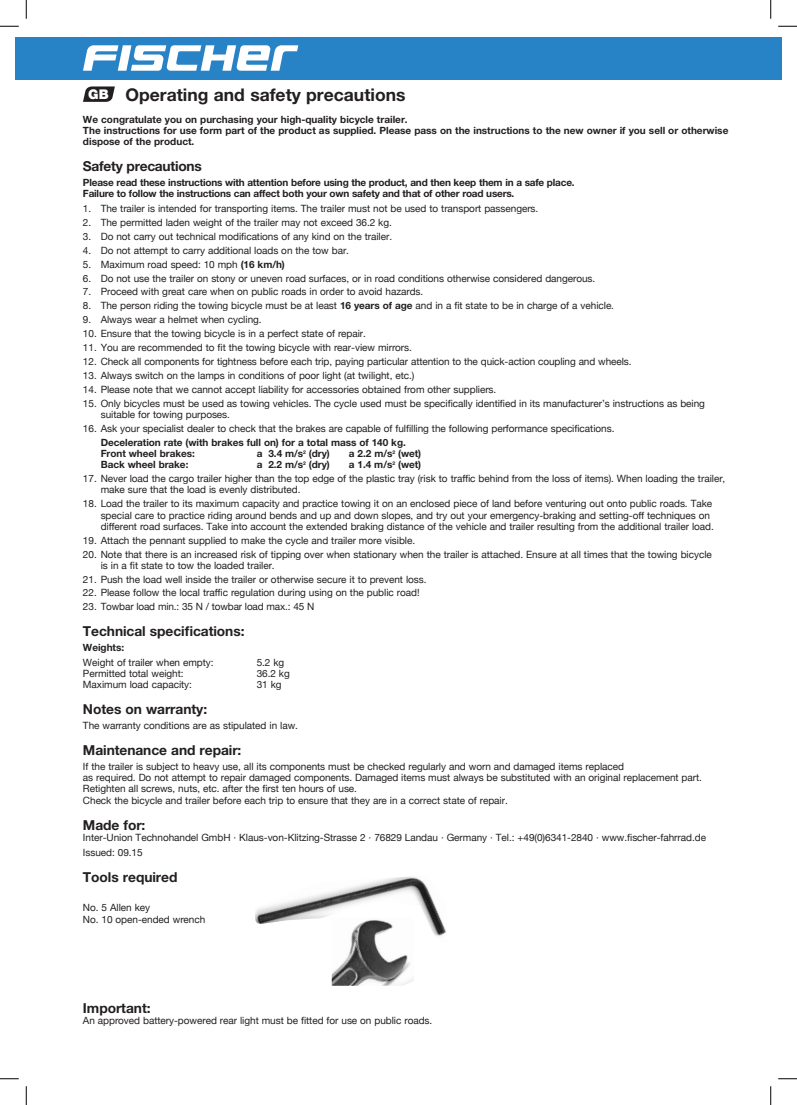
<style>
.page{position:relative;width:797px;height:1105px;background:#fff}
.page>*{position:absolute;margin:0;border:0;box-sizing:border-box;transform-origin:0 0}
.t1{font:700 17.5px "Helvetica Neue CE";color:#231f20}
.t2{font:700 13.75px "Helvetica Neue CE";letter-spacing:-.005em;color:#231f20}
.t3{font:10px/11.2px "Helvetica Neue";letter-spacing:-.005em;color:#231f20}
.t4{font:700 10px/11.2px "Helvetica Neue CE";letter-spacing:-.005em;color:#231f20}
.s1{font-family:"Helvetica Neue";font-weight:900;font-size:13.38px;color:#fff}
.s2{font-family:"Helvetica Neue CE";font-weight:700}
</style>
<div class="page">
<img style="left:332px;top:919px;width:82px;height:67px">
<svg style="left:83px;top:86px;width:32px;height:16px"></svg>
<div style="left:16px;top:37px;width:765px;height:42px;background:#2783c5"></div>
<svg style="left:83px;top:45px;width:215px;height:26px"></svg>
<svg style="left:0;top:25px;width:19px;height:2px"></svg>
<svg style="left:778px;top:25px;width:19px;height:2px"></svg>
<svg style="left:0;top:1078px;width:19px;height:1px"></svg>
<svg style="left:778px;top:1078px;width:19px;height:1px"></svg>
<svg style="left:25px;top:0;width:2px;height:19px"></svg>
<svg style="left:25px;top:1086px;width:2px;height:19px"></svg>
<svg style="left:770px;top:0;width:1px;height:19px"></svg>
<svg style="left:770px;top:1086px;width:1px;height:19px"></svg>
<h1 class="t1" style="left:88px;top:84px;width:319px"><span class="s1">GB</span> Operating and safety precautions</h1>
<p class="t4" style="left:83px;top:113px;width:647px">We congratulate you on purchasing your high-quality bicycle trailer.<br>The instructions for use form part of the product as supplied. Please pass on the instructions to the new owner if you sell or otherwise dispose of the product.</p>
<h2 class="t2" style="left:83px;top:158px;width:120px">Safety precautions</h2>
<p class="t4" style="left:83px;top:177px;width:493px">Please read these instructions with attention before using the product, and then keep them in a safe place.<br>Failure to follow the instructions can affect both your own safety and that of other road users.</p>
<p class="t3" style="left:83px;top:203px;width:457px">1. The trailer is intended for transporting items. The trailer must not be used to transport passengers.</p>
<p class="t3" style="left:83px;top:217px;width:310px">2. The permitted laden weight of the trailer may not exceed 36.2 kg.</p>
<p class="t3" style="left:83px;top:231px;width:311px">3. Do not carry out technical modifications of any kind on the trailer.</p>
<p class="t3" style="left:83px;top:245px;width:267px">4. Do not attempt to carry additional loads on the tow bar.</p>
<p class="t3" style="left:83px;top:259px;width:203px">5. Maximum road speed: 10 mph <span class="s2">(16 km/h)</span></p>
<p class="t3" style="left:83px;top:273px;width:514px">6. Do not use the trailer on stony or uneven road surfaces, or in road conditions otherwise considered dangerous.</p>
<p class="t3" style="left:83px;top:287px;width:342px">7. Proceed with great care when on public roads in order to avoid hazards.</p>
<p class="t3" style="left:83px;top:301px;width:532px">8. The person riding the towing bicycle must be at least <span class="s2">16 years of age</span> and in a fit state to be in charge of a vehicle.</p>
<p class="t3" style="left:83px;top:315px;width:180px">9. Always wear a helmet when cycling.</p>
<p class="t3" style="left:83px;top:329px;width:284px">10. Ensure that the towing bicycle is in a perfect state of repair.</p>
<p class="t3" style="left:83px;top:342px;width:330px">11. You are recommended to fit the towing bicycle with rear-view mirrors.</p>
<p class="t3" style="left:83px;top:356px;width:550px">12. Check all components for tightness before each trip, paying particular attention to the quick-action coupling and wheels.</p>
<p class="t3" style="left:83px;top:370px;width:333px">13. Always switch on the lamps in conditions of poor light (at twilight, etc.)</p>
<p class="t3" style="left:83px;top:384px;width:415px">14. Please note that we cannot accept liability for accessories obtained from other suppliers.</p>
<p class="t3" style="left:101px;top:398px;width:605px;text-indent:-18px">15. Only bicycles must be used as towing vehicles. The cycle used must be specifically identified in its manufacturer’s instructions as being suitable for towing purposes.</p>
<p class="t3" style="left:83px;top:423px;width:533px">16. Ask your specialist dealer to check that the brakes are capable of fulfilling the following performance specifications.</p>
<p class="t4" style="left:101px;top:437px;width:306px">Deceleration rate (with brakes full on) for a total mass of 140 kg.<br>Front wheel brakes:</p>
<p class="t4" style="left:257px;top:448px;width:75px">a 3.4 m/s<sup>2</sup> (dry)</p>
<p class="t4" style="left:349px;top:448px;width:74px">a 2.2 m/s<sup>2</sup> (wet)</p>
<p class="t4" style="left:101px;top:459px;width:89px">Back wheel brake:</p>
<p class="t4" style="left:257px;top:459px;width:75px">a 2.2 m/s<sup>2</sup> (dry)</p>
<p class="t4" style="left:349px;top:459px;width:74px">a 1.4 m/s<sup>2</sup> (wet)</p>
<p class="t3" style="left:101px;top:474px;width:626px;text-indent:-18px">17. Never load the cargo trailer higher than the top edge of the plastic tray (risk to traffic behind from the loss of items). When loading the trailer, make sure that the load is evenly distributed.</p>
<p class="t3" style="left:101px;top:499px;width:614px;text-indent:-18px">18. Load the trailer to its maximum capacity and practice towing it on an enclosed piece of land before venturing out onto public roads. Take special care to practice riding around bends and up and down slopes, and try out your emergency-braking and setting-off techniques on different road surfaces. Take into account the extended braking distance of the vehicle and trailer resulting from the additional trailer load.</p>
<p class="t3" style="left:83px;top:535px;width:334px">19. Attach the pennant supplied to make the cycle and trailer more visible.</p>
<p class="t3" style="left:101px;top:549px;width:612px;text-indent:-18px">20. Note that there is an increased risk of tipping over when stationary when the trailer is attached. Ensure at all times that the towing bicycle is in a fit state to tow the loaded trailer.</p>
<p class="t3" style="left:83px;top:574px;width:345px">21. Push the load well inside the trailer or otherwise secure it to prevent loss.</p>
<p class="t3" style="left:83px;top:587px;width:338px">22. Please follow the local traffic regulation during using on the public road!</p>
<p class="t3" style="left:83px;top:601px;width:233px">23. Towbar load min.: 35 N / towbar load max.: 45 N</p>
<h2 class="t2" style="left:83px;top:623px;width:163px">Technical specifications:</h2>
<p class="t4" style="left:83px;top:642px;width:43px">Weights:</p>
<p class="t3" style="left:83px;top:657px;width:132px">Weight of trailer when empty:</p>
<p class="t3" style="left:257px;top:657px;width:29px">5.2 kg</p>
<p class="t3" style="left:83px;top:668px;width:102px">Permitted total weight:</p>
<p class="t3" style="left:257px;top:668px;width:35px">36.2 kg</p>
<p class="t3" style="left:83px;top:679px;width:110px">Maximum load capacity:</p>
<p class="t3" style="left:257px;top:679px;width:26px">31 kg</p>
<h2 class="t2" style="left:83px;top:701px;width:126px">Notes on warranty:</h2>
<p class="t3" style="left:83px;top:720px;width:216px">The warranty conditions are as stipulated in law.</p>
<h2 class="t2" style="left:83px;top:742px;width:160px">Maintenance and repair:</h2>
<p class="t3" style="left:83px;top:761px;width:620px">If the trailer is subject to heavy use, all its components must be checked regularly and worn and damaged items replaced<br>as required. Do not attempt to repair damaged components. Damaged items must always be substituted with an original replacement part.<br>Retighten all screws, nuts, etc. after the first ten hours of use.<br>Check the bicycle and trailer before each trip to ensure that they are in a correct state of repair.</p>
<h2 class="t2" style="left:83px;top:816px;width:64px">Made for:</h2>
<p class="t3" style="left:83px;top:830px;width:624px;line-height:14.8px">Inter-Union Technohandel GmbH · Klaus-von-Klitzing-Strasse 2 · 76829 Landau · Germany · Tel.: +49(0)6341-2840 · www.fischer-fahrrad.de<br>Issued: 09.15</p>
<h2 class="t2" style="left:83px;top:868px;width:96px">Tools required</h2>
<p class="t3" style="left:83px;top:903px;width:124px">No. 5 Allen key<br>No. 10 open-ended wrench</p>
<h2 class="t2" style="left:83px;top:999px;width:69px">Important:</h2>
<p class="t3" style="left:83px;top:1015px;width:351px">An approved battery-powered rear light must be fitted for use on public roads.</p>
</div>
